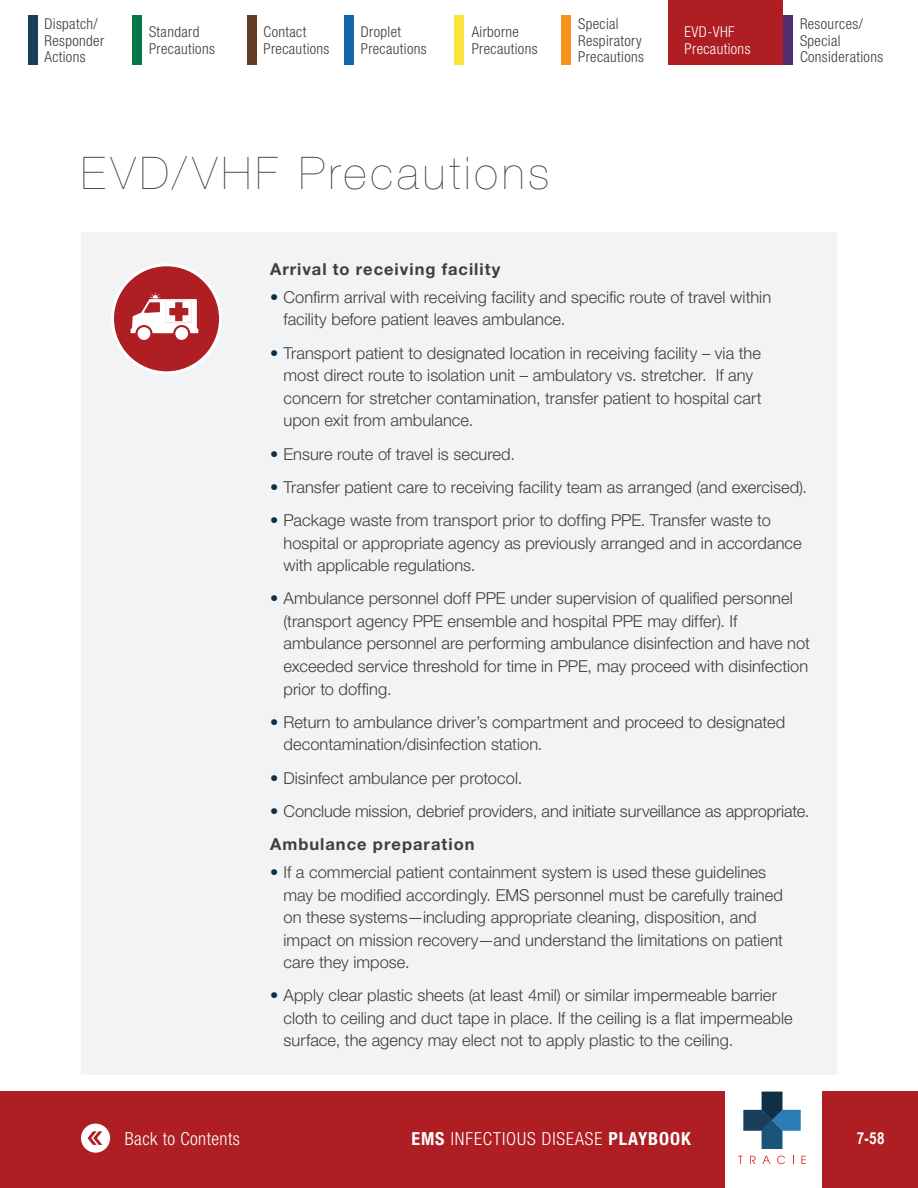
<style>
.page{position:relative;width:918px;height:1188px;background:#fff}
.page>*{position:absolute;margin:0;border:0;box-sizing:border-box;transform-origin:0 0}
.t1{font:200 45px "Helvetica Neue LT Pro";letter-spacing:.095em;color:#3c3c3e}
.t2{font:300 condensed 18px "Helvetica Neue LT Pro";letter-spacing:.05em;color:#fff}
.t3{font:300 condensed 18px "Helvetica Neue LT Pro";letter-spacing:.025em;color:#fff}
.t4{font:300 16.5px/22.5px "Helvetica Neue LT Pro";color:#3e3e3f}
.t5{font:700 16.5px "Helvetica Neue LT Pro";letter-spacing:.06em;color:#3e3e3f}
.t6{font:700 16.5px "Arial Narrow";color:#fff}
.t7{font:300 condensed 15px/16.5px "Helvetica Neue LT Pro";letter-spacing:.025em;color:#3c3c3e}
.t8{font:300 condensed 15px/16.5px "Helvetica Neue LT Pro";letter-spacing:.025em;color:#fff}
.s1{color:#0f2f45}
.s2{font-weight:700}
</style>
<div class="page">
<div style="left:822px;top:1092px;width:96px;height:96px;background:#ae1e22"></div>
<div style="left:0;top:1092px;width:725px;height:96px;background:#ae1e22"></div>
<svg style="left:738px;top:1156px;width:5px;height:8px"></svg>
<svg style="left:750px;top:1156px;width:6px;height:8px"></svg>
<svg style="left:762px;top:1156px;width:8px;height:8px"></svg>
<svg style="left:777px;top:1156px;width:8px;height:8px"></svg>
<svg style="left:801px;top:1156px;width:5px;height:8px"></svg>
<svg style="left:743px;top:1092px;width:58px;height:57px"></svg>
<div style="left:668px;top:0;width:115px;height:64px;background:#ae1e22"></div>
<svg style="left:81px;top:1124px;width:29px;height:29px"></svg>
<div style="left:783px;top:15px;width:10px;height:49px;background:#522c6c"></div>
<div style="left:132px;top:15px;width:10px;height:49px;background:#00784a"></div>
<div style="left:247px;top:15px;width:10px;height:49px;background:#633c1f"></div>
<div style="left:344px;top:15px;width:10px;height:49px;background:#1268ac"></div>
<div style="left:28px;top:15px;width:10px;height:49px;background:#18405d"></div>
<div style="left:454px;top:15px;width:10px;height:49px;background:#fbe53d"></div>
<div style="left:561px;top:15px;width:10px;height:49px;background:#f7931d"></div>
<div style="left:81px;top:232px;width:756px;height:843px;background:#f2f3f4"></div>
<div style="left:112px;top:265px;width:109px;height:108px;background:#ae1e22;border-radius:50%"></div>
<div style="left:111px;top:263px;width:111px;height:111px;border:3px solid #fff;border-radius:50%"></div>
<div style="left:175px;top:327px;width:13px;height:13px;background:#fff;border-radius:50%"></div>
<div style="left:138px;top:327px;width:12px;height:13px;background:#fff;border-radius:50%"></div>
<svg style="left:131px;top:293px;width:67px;height:40px"></svg>
<p class="t7" style="left:45px;top:15px;width:61px">Dispatch/<br>Responder<br>Actions</p>
<p class="t7" style="left:472px;top:24px;width:67px">Airborne<br>Precautions</p>
<p class="t7" style="left:578px;top:15px;width:67px">Special<br>Respiratory<br>Precautions</p>
<p class="t7" style="left:149px;top:24px;width:67px">Standard<br>Precautions</p>
<p class="t7" style="left:264px;top:24px;width:67px">Contact<br>Precautions</p>
<p class="t7" style="left:361px;top:24px;width:67px">Droplet<br>Precautions</p>
<h1 class="t1" style="left:81px;top:147px;width:470px">EVD/VHF Precautions</h1>
<p class="t8" style="left:685px;top:24px;width:67px">EVD-VHF<br>Precautions</p>
<p class="t7" style="left:800px;top:15px;width:85px">Resources/<br>Special<br>Considerations</p>
<h4 class="t5" style="left:270px;top:259px;width:232px">Arrival to receiving facility</h4>
<p class="t4" style="left:284px;top:286px;width:489px;text-indent:-14px"><span class="s1">•</span> Confirm arrival with receiving facility and specific route of travel within facility before patient leaves ambulance.</p>
<p class="t4" style="left:284px;top:341px;width:480px;text-indent:-14px"><span class="s1">•</span> Transport patient to designated location in receiving facility – via the most direct route to isolation unit – ambulatory vs. stretcher. If any concern for stretcher contamination, transfer patient to hospital cart upon exit from ambulance.</p>
<p class="t4" style="left:270px;top:442px;width:247px"><span class="s1">•</span> Ensure route of travel is secured.</p>
<p class="t4" style="left:270px;top:475px;width:539px"><span class="s1">•</span> Transfer patient care to receiving facility team as arranged (and exercised).</p>
<p class="t4" style="left:284px;top:509px;width:520px;text-indent:-14px"><span class="s1">•</span> Package waste from transport prior to doffing PPE. Transfer waste to hospital or appropriate agency as previously arranged and in accordance with applicable regulations.</p>
<p class="t4" style="left:284px;top:587px;width:528px;text-indent:-14px"><span class="s1">•</span> Ambulance personnel doff PPE under supervision of qualified personnel (transport agency PPE ensemble and hospital PPE may differ). If ambulance personnel are performing ambulance disinfection and have not exceeded service threshold for time in PPE, may proceed with disinfection prior to doffing.</p>
<p class="t4" style="left:284px;top:710px;width:503px;text-indent:-14px"><span class="s1">•</span> Return to ambulance driver’s compartment and proceed to designated decontamination/disinfection station.</p>
<p class="t4" style="left:270px;top:766px;width:254px"><span class="s1">•</span> Disinfect ambulance per protocol.</p>
<p class="t4" style="left:270px;top:799px;width:541px"><span class="s1">•</span> Conclude mission, debrief providers, and initiate surveillance as appropriate.</p>
<h4 class="t5" style="left:270px;top:834px;width:206px">Ambulance preparation</h4>
<p class="t4" style="left:284px;top:861px;width:501px;text-indent:-14px"><span class="s1">•</span> If a commercial patient containment system is used these guidelines may be modified accordingly. EMS personnel must be carefully trained on these systems—including appropriate cleaning, disposition, and impact on mission recovery—and understand the limitations on patient care they impose.</p>
<p class="t4" style="left:284px;top:984px;width:511px;text-indent:-14px"><span class="s1">•</span> Apply clear plastic sheets (at least 4mil) or similar impermeable barrier cloth to ceiling and duct tape in place. If the ceiling is a flat impermeable surface, the agency may elect not to apply plastic to the ceiling.</p>
<p class="t3" style="left:125px;top:1128px;width:117px">Back to Contents</p>
<p class="t2" style="left:411px;top:1128px;width:281px"><span class="s2">EMS</span> INFECTIOUS DISEASE <span class="s2">PLAYBOOK</span></p>
<p class="t6" style="left:857px;top:1126px;width:29px">7-58</p>
</div>
